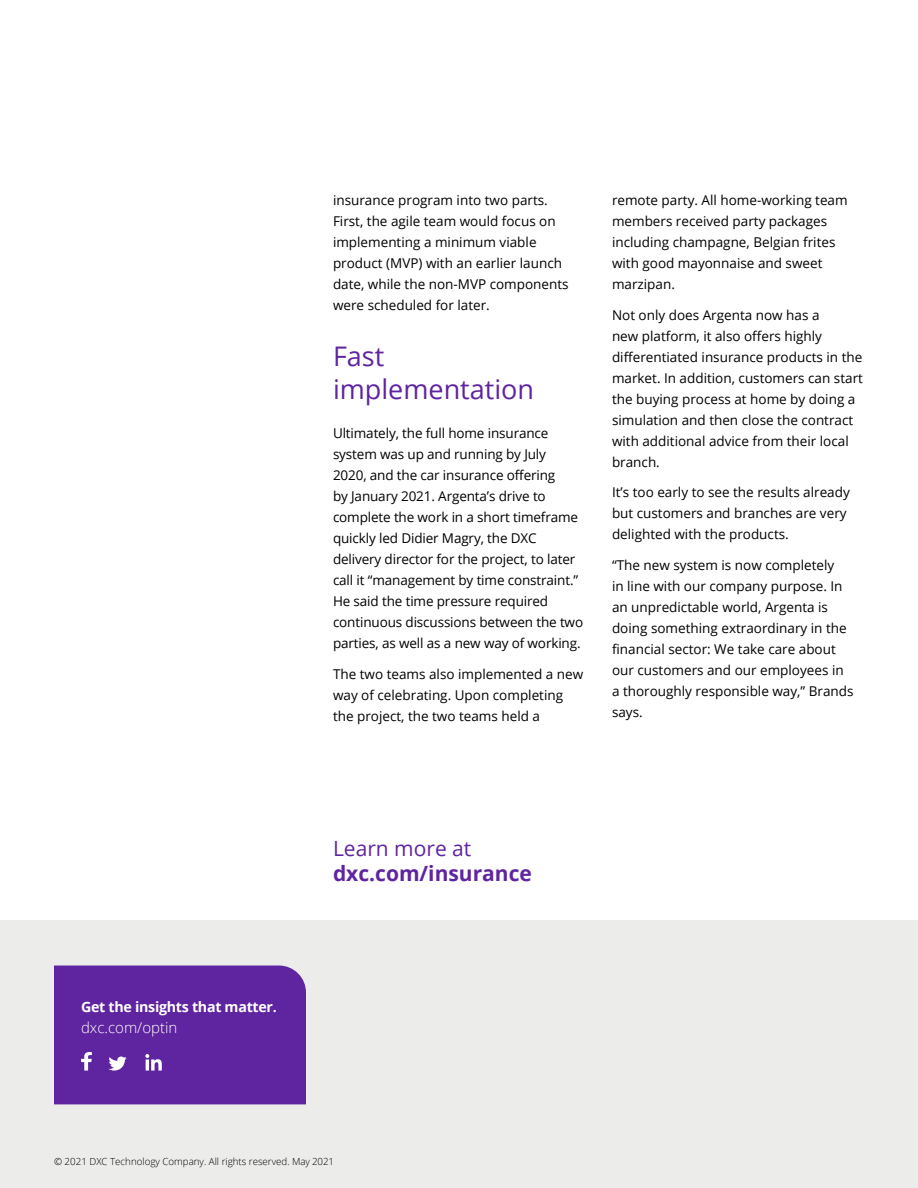
<style>
.page{position:relative;width:918px;height:1188px;background:#fff}
.page>*{position:absolute;margin:0;border:0;box-sizing:border-box;transform-origin:0 0}
.t1{font:27px/33px "Open Sans";color:#5f249f}
.t2{font:700 21px "Open Sans";color:#5f249f}
.t3{font:21px "Open Sans";color:#5f249f}
.t4{font:300 15px "Open Sans";color:#fff}
.t5{font:700 14.25px "Open Sans";letter-spacing:-.02em;color:#fff}
.t6{font:13.5px/21px "Open Sans";color:#000}
.t7{font:300 9.75px "Open Sans";color:#000}
</style>
<div class="page">
<div style="left:1px;top:920px;width:917px;height:268px;background:#ececeb"></div>
<div style="left:54px;top:966px;width:252px;height:138px;background:#5f249f"></div>
<p class="t6" style="left:333px;top:189px;width:237px">insurance program into two parts.<br>First, the agile team would focus on implementing a minimum viable product (MVP) with an earlier launch date, while the non-MVP components were scheduled for later.</p>
<h1 class="t1" style="left:333px;top:339px;width:203px">Fast implementation</h1>
<p class="t6" style="left:333px;top:422px;width:252px">Ultimately, the full home insurance system was up and running by July<br>2020, and the car insurance offering<br>by January 2021. Argenta’s drive to complete the work in a short timeframe quickly led Didier Magry, the DXC delivery director for the project, to later call it “management by time constraint.” He said the time pressure required continuous discussions between the two parties, as well as a new way of working.</p>
<p class="t6" style="left:333px;top:663px;width:252px">The two teams also implemented a new way of celebrating. Upon completing the project, the two teams held a</p>
<p class="t6" style="left:612px;top:189px;width:237px">remote party. All home-working team members received party packages including champagne, Belgian frites with good mayonnaise and sweet marzipan.</p>
<p class="t6" style="left:612px;top:304px;width:252px">Not only does Argenta now has a<br>new platform, it also offers highly differentiated insurance products in the market. In addition, customers can start the buying process at home by doing a simulation and then close the contract with additional advice from their local branch.</p>
<p class="t6" style="left:612px;top:482px;width:239px">It’s too early to see the results already but customers and branches are very delighted with the products.</p>
<p class="t6" style="left:612px;top:554px;width:243px">“The new system is now completely<br>in line with our company purpose. In an unpredictable world, Argenta is doing something extraordinary in the financial sector: We take care about our customers and our employees in a thoroughly responsible way,” Brands says.</p>
<h2 class="t3" style="left:333px;top:834px;width:140px">Learn more at</h2>
<h2 class="t2" style="left:333px;top:859px;width:200px">dxc.com/insurance</h2>
<p class="t5" style="left:81px;top:997px;width:197px">Get the insights that matter.</p>
<p class="t4" style="left:81px;top:1018px;width:98px">dxc.com/optin</p>
<p class="t7" style="left:54px;top:1154px;width:282px">© 2021 DXC Technology Company. All rights reserved. May 2021</p>
</div>
